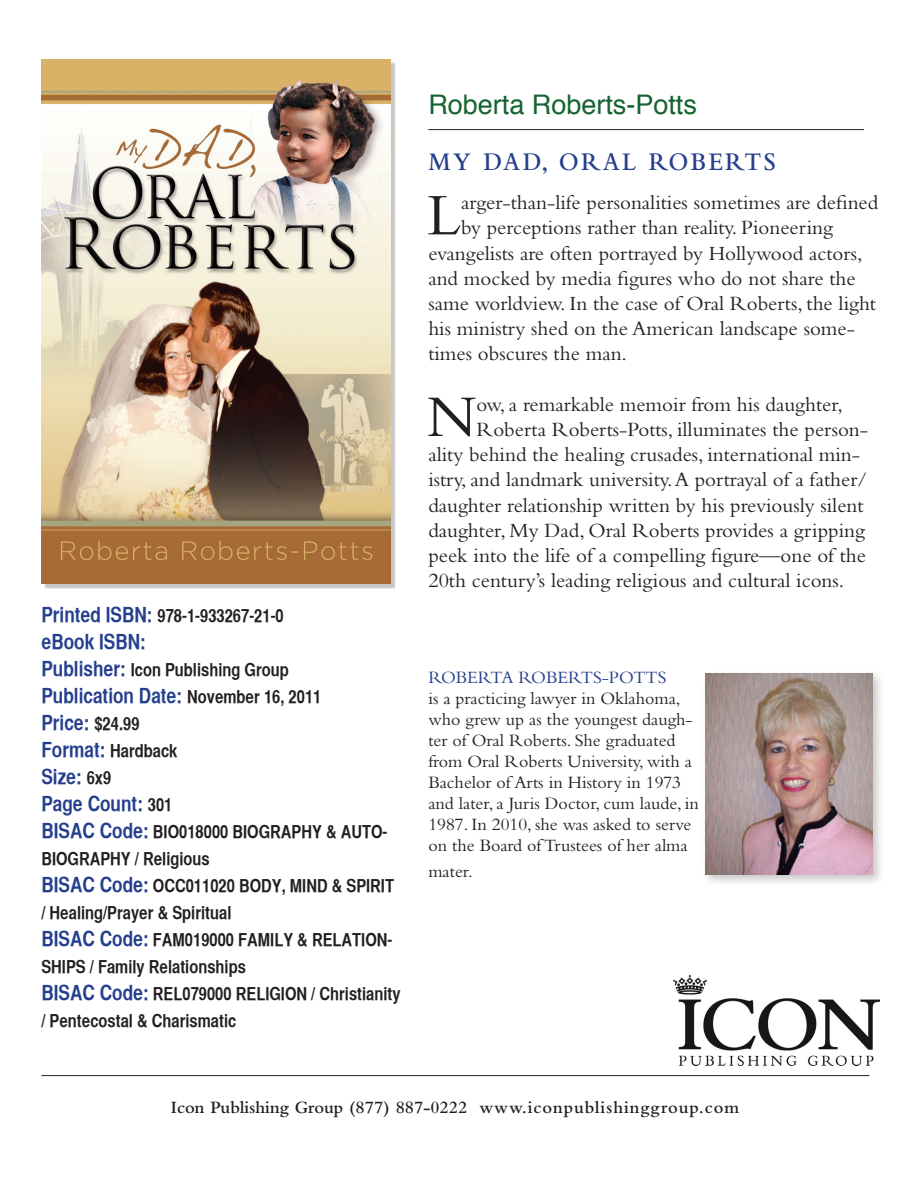
<style>
.page{position:relative;width:918px;height:1188px;background:#fff}
.page>*{position:absolute;margin:0;border:0;box-sizing:border-box;transform-origin:0 0}
.t1{font:61.5px "Bembo";color:#231f20}
.t2{font:27px "Helvetica";color:#156331}
.t3{font:600 26.4px "Bembo";letter-spacing:.1em;color:#253f8e;scale:.91 1}
.t4{font:21px "Bembo";color:#231f20}
.t5{font:21px "Helvetica CY Bold";color:#253f8e}
.t6{font:18px/27px "Helvetica CY Bold";color:#231f20}
.t7{font:18px/21px "Bembo";color:#231f20}
.t8{font:600 18px "Bembo";color:#231f20}
.s1{font-size:21px;color:#253f8e}
.s2{font-size:18px;color:#231f20}
.s3{color:#253f8e}
</style>
<div class="page">
<div style="left:44px;top:62px;width:352px;height:527px;background:#231f20;opacity:.25"></div>
<img style="left:41px;top:59px;width:350px;height:524px">
<hr style="left:428px;top:129px;width:436px;height:1px;background:#231f20">
<hr style="left:41px;top:1075px;width:828px;height:1px;background:#231f20">
<div style="left:702px;top:669px;width:183px;height:218px;background:#231f20;opacity:.25"></div>
<img style="left:706px;top:673px;width:167px;height:201px">
<img style="left:673px;top:976px;width:206px;height:90px">
<p class="t2" style="left:428px;top:84px;width:270px">Roberta Roberts-Potts</p>
<p class="t3" style="left:428px;top:147px;width:384px">MY DAD, ORAL ROBERTS</p>
<p class="t6" style="left:41px;top:602px;width:244px"><span class="s1">Printed ISBN:</span> 978-1-933267-21-0</p>
<p class="t5" style="left:41px;top:629px;width:106px">eBook ISBN:</p>
<p class="t6" style="left:41px;top:656px;width:249px"><span class="s1">Publisher:</span> Icon Publishing Group</p>
<p class="t5" style="left:41px;top:683px;width:282px">Publication Date: <span class="s2">November 16, 2011</span></p>
<p class="t5" style="left:41px;top:710px;width:100px">Price: <span class="s2">$24.99</span></p>
<p class="t6" style="left:41px;top:737px;width:138px"><span class="s1">Format:</span> Hardback</p>
<p class="t5" style="left:41px;top:764px;width:71px">Size: <span class="s2">6x9</span></p>
<p class="t5" style="left:41px;top:791px;width:133px">Page Count: <span class="s2">301</span></p>
<p class="t6" style="left:41px;top:818px;width:348px"><span class="s1">BISAC Code:</span> BIO018000 BIOGRAPHY &amp; AUTO-<br>BIOGRAPHY / Religious</p>
<p class="t6" style="left:41px;top:872px;width:354px"><span class="s1">BISAC Code:</span> OCC011020 BODY, MIND &amp; SPIRIT / Healing/Prayer &amp; Spiritual</p>
<p class="t6" style="left:41px;top:926px;width:353px"><span class="s1">BISAC Code:</span> FAM019000 FAMILY &amp; RELATION-<br>SHIPS / Family Relationships</p>
<p class="t6" style="left:41px;top:980px;width:361px"><span class="s1">BISAC Code:</span> REL079000 RELIGION / Christianity / Pentecostal &amp; Charismatic</p>
<p class="t1" style="left:427px;top:179px;width:35px">L</p>
<p class="t4" style="left:461px;top:190px;width:419px">arger-than-life personalities sometimes are defined</p>
<p class="t4" style="left:461px;top:216px;width:373px">by perceptions rather than reality. Pioneering</p>
<p class="t4" style="left:428px;top:241px;width:436px">evangelists are often portrayed by Hollywood actors,</p>
<p class="t4" style="left:428px;top:266px;width:429px">and mocked by media figures who do not share the</p>
<p class="t4" style="left:428px;top:291px;width:449px">same worldview. In the case of Oral Roberts, the light</p>
<p class="t4" style="left:428px;top:316px;width:428px">his ministry shed on the American landscape some-</p>
<p class="t4" style="left:428px;top:342px;width:200px">times obscures the man.</p>
<p class="t1" style="left:427px;top:381px;width:52px">N</p>
<p class="t4" style="left:477px;top:392px;width:368px">ow, a remarkable memoir from his daughter,</p>
<p class="t4" style="left:477px;top:417px;width:393px">Roberta Roberts-Potts, illuminates the person-</p>
<p class="t4" style="left:428px;top:442px;width:433px">ality behind the healing crusades, international min-</p>
<p class="t4" style="left:428px;top:468px;width:440px">istry, and landmark university. A portrayal of a father/</p>
<p class="t4" style="left:428px;top:493px;width:437px">daughter relationship written by his previously silent</p>
<p class="t4" style="left:428px;top:518px;width:438px">daughter, My Dad, Oral Roberts provides a gripping</p>
<p class="t4" style="left:428px;top:543px;width:439px">peek into the life of a compelling figure—one of the</p>
<p class="t4" style="left:428px;top:568px;width:418px">20th century’s leading religious and cultural icons.</p>
<p class="t7" style="left:428px;top:667px;width:272px"><span class="s3">ROBERTA ROBERTS-POTTS<br></span>is a practicing lawyer in Oklahoma, who grew up as the youngest daugh&shy;ter of Oral Roberts. She graduated from Oral Roberts University, with a Bachelor of Arts in History in 1973 and later, a Juris Doctor, cum laude, in 1987. In 2010, she was asked to serve on the Board of Trustees of her alma</p>
<p class="t7" style="left:428px;top:860px;width:46px">mater.</p>
<p class="t8" style="left:171px;top:1098px;width:570px">Icon Publishing Group (877) 887-0222 www.iconpublishinggroup.com</p>
</div>
